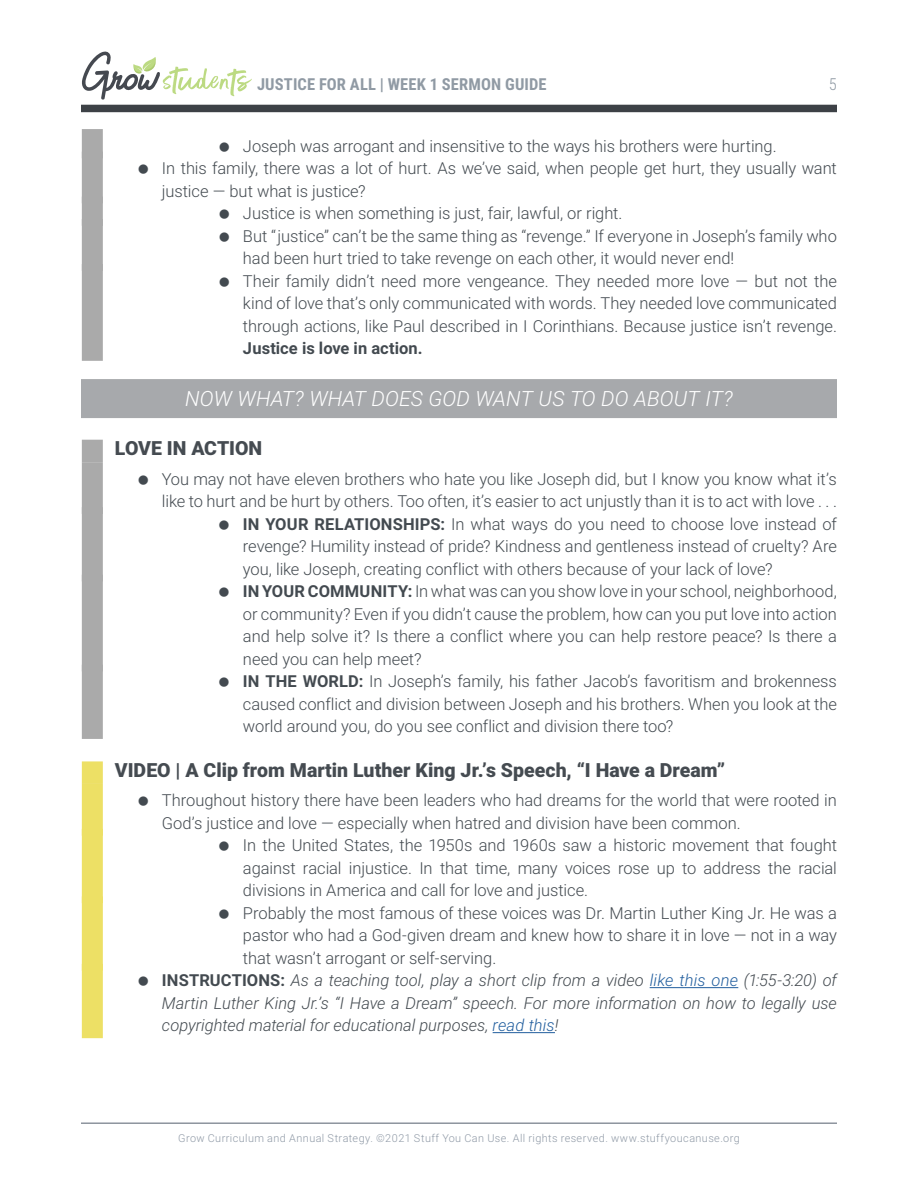
<style>
.page{position:relative;width:918px;height:1188px;background:#fff}
.page>*{position:absolute;margin:0;border:0;box-sizing:border-box;transform-origin:0 0}
.t1{font:italic 300 21px "Roboto";letter-spacing:.005em;color:#fff}
.t2{font:900 19.5px "Roboto";color:#454b51}
.t3{font:300 16.5px "Roboto";letter-spacing:-.005em;color:#434a50}
.t4{font:italic 300 16.5px "Roboto";color:#434a50}
.t5{font:700 16.5px "Roboto Condensed";letter-spacing:.01em;color:#909aa4}
.t6{font:700 16.5px "Roboto";color:#434a50}
.t7{font:300 16.5px "Roboto Condensed";color:#909aa4}
.t8{font:300 10.8px "Roboto";letter-spacing:.04em;color:#8f99a6}
.s1{font-weight:700}
.s2{font-weight:700;font-style:normal}
.s3{color:#215e9e}
</style>
<div class="page">
<svg style="left:82px;top:51px;width:170px;height:49px"></svg>
<div style="left:81px;top:105px;width:756px;height:7px;background:#3d4146"></div>
<hr style="left:81px;top:1122px;width:756px;height:2px;background:#8d949e">
<div style="left:82px;top:129px;width:21px;height:29px;background:#aaa"></div>
<div style="left:82px;top:152px;width:21px;height:51px;background:#aaa"></div>
<div style="left:82px;top:197px;width:21px;height:29px;background:#aaa"></div>
<div style="left:82px;top:219px;width:21px;height:52px;background:#aaa"></div>
<div style="left:82px;top:264px;width:21px;height:97px;background:#aaa"></div>
<div style="left:81px;top:379px;width:756px;height:39px;background:#a7a9ac"></div>
<div style="left:82px;top:440px;width:21px;height:22px;background:#aaa"></div>
<div style="left:82px;top:462px;width:21px;height:52px;background:#aaa"></div>
<div style="left:82px;top:507px;width:21px;height:74px;background:#aaa"></div>
<div style="left:82px;top:575px;width:21px;height:96px;background:#aaa"></div>
<div style="left:82px;top:665px;width:21px;height:74px;background:#aaa"></div>
<div style="left:82px;top:761px;width:21px;height:23px;background:#ede065"></div>
<div style="left:82px;top:784px;width:21px;height:52px;background:#ede065"></div>
<div style="left:82px;top:829px;width:21px;height:74px;background:#ede065"></div>
<div style="left:82px;top:896px;width:21px;height:75px;background:#ede065"></div>
<div style="left:82px;top:964px;width:21px;height:74px;background:#ede065"></div>
<hr style="left:650px;top:987px;width:88px;height:1px;background:#215e9e">
<hr style="left:493px;top:1032px;width:62px;height:1px;background:#215e9e">
<p class="t5" style="left:257px;top:73px;width:291px">JUSTICE FOR ALL | WEEK 1 SERMON GUIDE</p>
<p class="t7" style="left:829px;top:73px;width:10px">5</p>
<p class="t3" style="left:243px;top:134px;width:535px">Joseph was arrogant and insensitive to the ways his brothers were hurting.</p>
<p class="t3" style="left:162px;top:157px;width:676px">In this family, there was a lot of hurt. As we’ve said, when people get hurt, they usually want</p>
<p class="t3" style="left:162px;top:179px;width:205px">justice — but what is justice?</p>
<p class="t3" style="left:243px;top:202px;width:381px">Justice is when something is just, fair, lawful, or right.</p>
<p class="t3" style="left:243px;top:224px;width:595px">But “justice” can’t be the same thing as “revenge.” If everyone in Joseph’s family who</p>
<p class="t3" style="left:243px;top:247px;width:493px">had been hurt tried to take revenge on each other, it would never end!</p>
<p class="t3" style="left:243px;top:269px;width:595px">Their family didn’t need more vengeance. They needed more love — but not the</p>
<p class="t3" style="left:243px;top:292px;width:596px">kind of love that’s only communicated with words. They needed love communicated</p>
<p class="t3" style="left:243px;top:314px;width:596px">through actions, like Paul described in I Corinthians. Because justice isn’t revenge.</p>
<p class="t6" style="left:243px;top:337px;width:181px">Justice is love in action.</p>
<p class="t1" style="left:185px;top:384px;width:549px">NOW WHAT? WHAT DOES GOD WANT US TO DO ABOUT IT?</p>
<p class="t2" style="left:115px;top:435px;width:149px">LOVE IN ACTION</p>
<p class="t3" style="left:162px;top:467px;width:676px">You may not have eleven brothers who hate you like Joseph did, but I know you know what it’s</p>
<p class="t3" style="left:162px;top:490px;width:676px">like to hurt and be hurt by others. Too often, it’s easier to act unjustly than it is to act with love . . .</p>
<p class="t3" style="left:243px;top:512px;width:595px"><span class="s1">IN YOUR RELATIONSHIPS:</span> In what ways do you need to choose love instead of</p>
<p class="t3" style="left:243px;top:535px;width:596px">revenge? Humility instead of pride? Kindness and gentleness instead of cruelty? Are</p>
<p class="t3" style="left:243px;top:557px;width:531px">you, like Joseph, creating conflict with others because of your lack of love?</p>
<p class="t3" style="left:243px;top:580px;width:595px"><span class="s1">IN YOUR COMMUNITY:</span> In what was can you show love in your school, neighborhood,</p>
<p class="t3" style="left:243px;top:602px;width:595px">or community? Even if you didn’t cause the problem, how can you put love into action</p>
<p class="t3" style="left:243px;top:625px;width:595px">and help solve it? Is there a conflict where you can help restore peace? Is there a</p>
<p class="t3" style="left:243px;top:647px;width:180px">need you can help meet?</p>
<p class="t3" style="left:243px;top:670px;width:595px"><span class="s1">IN THE WORLD:</span> In Joseph’s family, his father Jacob’s favoritism and brokenness</p>
<p class="t3" style="left:243px;top:692px;width:595px">caused conflict and division between Joseph and his brothers. When you look at the</p>
<p class="t3" style="left:243px;top:715px;width:432px">world around you, do you see conflict and division there too?</p>
<p class="t2" style="left:115px;top:757px;width:612px">VIDEO | A Clip from Martin Luther King Jr.’s Speech, “I Have a Dream”</p>
<p class="t3" style="left:162px;top:789px;width:676px">Throughout history there have been leaders who had dreams for the world that were rooted in</p>
<p class="t3" style="left:162px;top:812px;width:580px">God’s justice and love — especially when hatred and division have been common.</p>
<p class="t3" style="left:243px;top:834px;width:595px">In the United States, the 1950s and 1960s saw a historic movement that fought</p>
<p class="t3" style="left:243px;top:857px;width:596px">against racial injustice. In that time, many voices rose up to address the racial</p>
<p class="t3" style="left:243px;top:879px;width:347px">divisions in America and call for love and justice.</p>
<p class="t3" style="left:243px;top:902px;width:596px">Probably the most famous of these voices was Dr. Martin Luther King Jr. He was a</p>
<p class="t3" style="left:243px;top:924px;width:595px">pastor who had a God-given dream and knew how to share it in love — not in a way</p>
<p class="t3" style="left:243px;top:947px;width:255px">that wasn’t arrogant or self-serving.</p>
<p class="t4" style="left:162px;top:969px;width:677px"><span class="s2">INSTRUCTIONS:</span> As a teaching tool, play a short clip from a video <span class="s3">like this one</span> (1:55-3:20) of</p>
<p class="t4" style="left:162px;top:992px;width:677px">Martin Luther King Jr.’s “I Have a Dream” speech. For more information on how to legally use</p>
<p class="t4" style="left:162px;top:1014px;width:398px">copyrighted material for educational purposes, <span class="s3">read this</span>!</p>
<p class="t8" style="left:178px;top:1131px;width:563px">Grow Curriculum and Annual Strategy. ©2021 Stuff You Can Use. All rights reserved. www.stuffyoucanuse.org</p>
</div>
